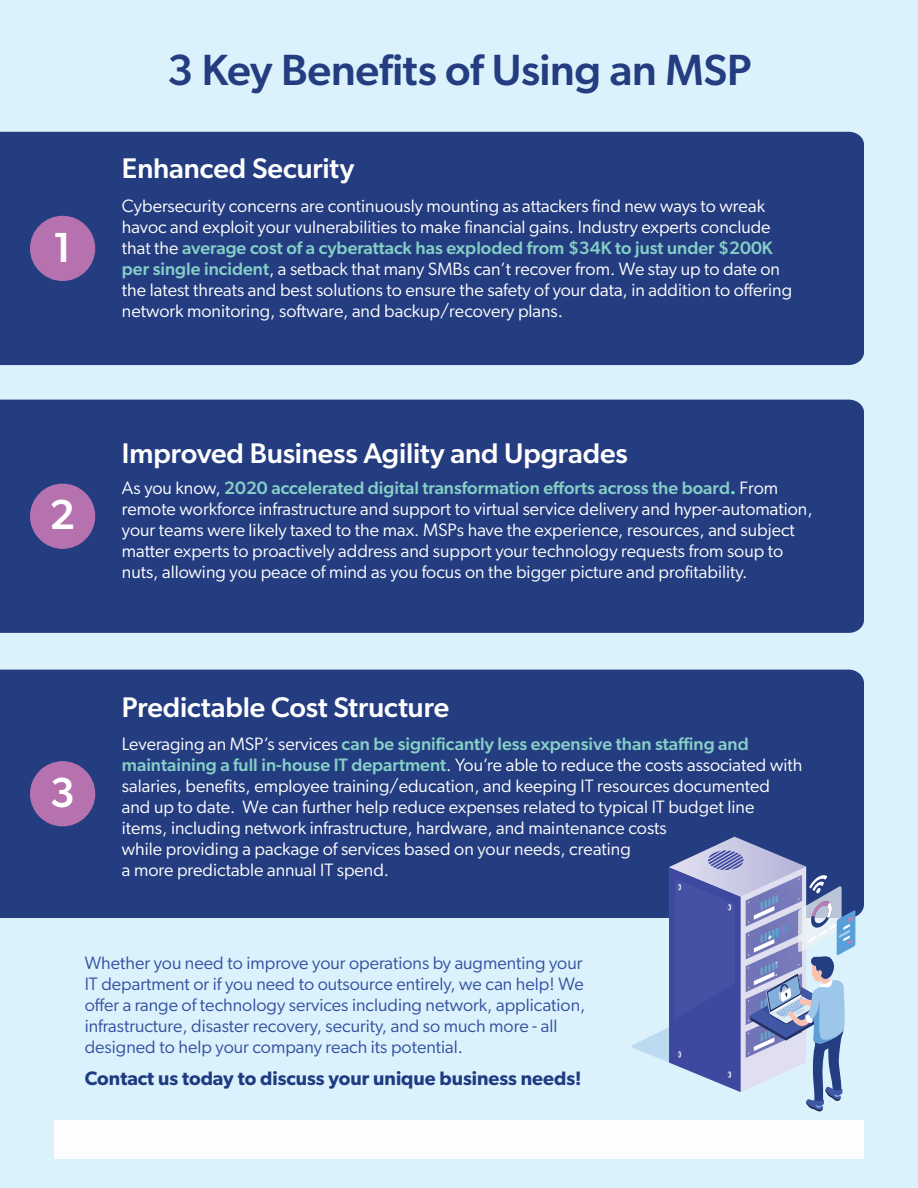
<style>
.page{position:relative;width:918px;height:1188px;background:#dbf2fc}
.page>*{position:absolute;margin:0;border:0;box-sizing:border-box;transform-origin:0 0}
.t1{font:500 43.8px "Gibson";letter-spacing:-.01em;color:#243c80}
.t2{font:500 42.15px "Gibson";color:#fff}
.t3{font:500 28.5px "Gibson";letter-spacing:-.005em;color:#fff}
.t4{font:600 19.5px "Gibson";color:#1f3b82}
.t5{font:18px/21px "Gibson";color:#fff}
.t6{font:18px/21px "Gibson";color:#3550a1}
.s1{font-weight:500;color:#85cfc6}
.s2{font-weight:600;color:#70ebd4}
</style>
<div class="page">
<div style="left:0;top:132px;width:864px;height:233px;background:#243c80"></div>
<div style="left:0;top:400px;width:864px;height:233px;background:#243c80"></div>
<div style="left:0;top:670px;width:864px;height:248px;background:#243c80"></div>
<svg style="left:631px;top:837px;width:224px;height:275px"></svg>
<div style="left:30px;top:216px;width:65px;height:65px;background:#b572af;border-radius:50%"></div>
<div style="left:30px;top:484px;width:65px;height:65px;background:#b572af;border-radius:50%"></div>
<div style="left:30px;top:761px;width:65px;height:65px;background:#b572af;border-radius:50%"></div>
<div style="left:54px;top:1120px;width:810px;height:39px;background:#fff"></div>
<p class="t2" style="left:53px;top:222px;width:21px">1</p>
<p class="t1" style="left:167px;top:43px;width:586px">3 Key Benefits of Using an MSP</p>
<p class="t3" style="left:122px;top:151px;width:234px">Enhanced Security</p>
<p class="t5" style="left:122px;top:195px;width:672px">Cybersecurity concerns are continuously mounting as attackers find new ways to wreak havoc and exploit your vulnerabilities to make financial gains. Industry experts conclude that the <span class="s1">average cost of a cyberattack has exploded from $34K to just under $200K per single incident</span>, a setback that many SMBs can’t recover from. We stay up to date on the latest threats and best solutions to ensure the safety of your data, in addition to offering network monitoring, software, and backup/recovery plans.</p>
<p class="t2" style="left:49px;top:490px;width:27px">2</p>
<p class="t3" style="left:122px;top:436px;width:507px">Improved Business Agility and Upgrades</p>
<p class="t5" style="left:122px;top:478px;width:692px">As you know, <span class="s1">2020 accelerated digital transformation efforts across the board</span><span class="s2">.</span> From remote workforce infrastructure and support to virtual service delivery and hyper-automation, your teams were likely taxed to the max. MSPs have the experience, resources, and subject matter experts to proactively address and support your technology requests from soup to nuts, allowing you peace of mind as you focus on the bigger picture and profitability.</p>
<p class="t2" style="left:49px;top:767px;width:27px">3</p>
<p class="t3" style="left:122px;top:690px;width:329px">Predictable Cost Structure</p>
<p class="t5" style="left:122px;top:733px;width:682px">Leveraging an MSP’s services <span class="s1">can be significantly less expensive than staffing and maintaining a full in-house IT department</span>. You’re able to reduce the costs associated with salaries, benefits, employee training/education, and keeping IT resources documented and up to date. We can further help reduce expenses related to typical IT budget line items, including network infrastructure, hardware, and maintenance costs<br>while providing a package of services based on your needs, creating<br>a more predictable annual IT spend.</p>
<p class="t6" style="left:85px;top:952px;width:502px">Whether you need to improve your operations by augmenting your IT department or if you need to outsource entirely, we can help! We offer a range of technology services including network, application, infrastructure, disaster recovery, security, and so much more - all designed to help your company reach its potential.</p>
<p class="t4" style="left:85px;top:1066px;width:498px">Contact us today to discuss your unique business needs!</p>
</div>
